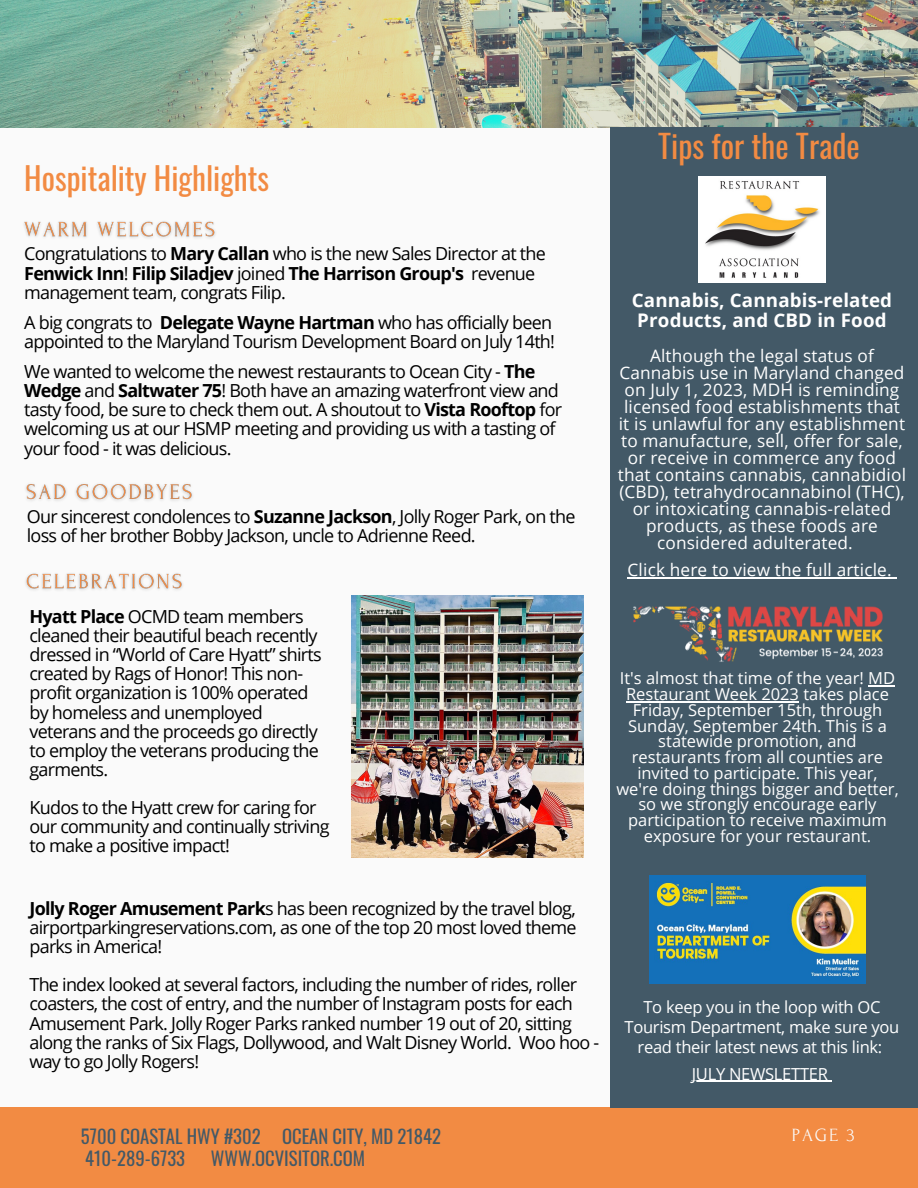
<style>
.page{position:relative;width:918px;height:1188px;background:#fafafa}
.page>*{position:absolute;margin:0;border:0;box-sizing:border-box;transform-origin:0 0}
.t1{font:31.65px "Oswald";color:#f28b43}
.t2{font:31.2px "Oswald";color:#f28b43}
.t3{font:700 18.75px/19.5px "Open Sans";letter-spacing:.01em;color:#fff}
.t4{font:18.6px/22.2px "Oswald";color:#435967}
.t5{font:18.6px "Forum";color:#fafafa}
.t6{font:18px/19.2px "Open Sans";letter-spacing:-.04em;color:#000}
.t7{font:17.25px "Open Sans";letter-spacing:.01em;color:#fff}
.t8{font:16.5px/15.8px "Open Sans";color:#fff;text-align:center}
.s1{font-weight:700}
</style>
<div class="page">
<div style="left:0;top:1107px;width:918px;height:81px;background:#f28b43"></div>
<img style="left:0;top:0;width:918px;height:127px">
<div style="left:610px;top:127px;width:308px;height:981px;background:#435967"></div>
<img style="left:352px;top:596px;width:231px;height:262px">
<img style="left:649px;top:876px;width:216px;height:108px">
<img style="left:699px;top:177px;width:127px;height:106px">
<img style="left:633px;top:606px;width:250px;height:56px">
<img style="left:25px;top:484px;width:168px;height:17px">
<hr style="left:628px;top:578px;width:264px;height:1px;background:#fff">
<img style="left:24px;top:221px;width:191px;height:17px">
<hr style="left:692px;top:1081px;width:136px;height:1px;background:#fff">
<img style="left:25px;top:573px;width:158px;height:17px">
<hr style="left:868px;top:685px;width:27px;height:2px;background:#fff">
<hr style="left:626px;top:701px;width:173px;height:1px;background:#fff">
<p class="t2" style="left:24px;top:154px;width:246px">Hospitality Highlights</p>
<p class="t1" style="left:658px;top:121px;width:203px">Tips for the Trade</p>
<p class="t6" style="left:24px;top:244px;width:523px">Congratulations to <span class="s1">Mary Callan</span> who is the new Sales Director at the<br><span class="s1">Fenwick Inn</span>! <span class="s1">Filip Siladjev</span> joined <span class="s1">The Harrison Group's</span> revenue management team, congrats Filip.</p>
<p class="t6" style="left:24px;top:312px;width:532px">A big congrats to <span class="s1">Delegate Wayne Hartman</span> who has officially been appointed to the Maryland Tourism Development Board on July 14th!</p>
<p class="t6" style="left:24px;top:361px;width:539px">We wanted to welcome the newest restaurants to Ocean City - <span class="s1">The Wedge</span> and <span class="s1">Saltwater 75</span>! Both have an amazing waterfront view and tasty food, be sure to check them out. A shoutout to <span class="s1">Vista Rooftop</span> for welcoming us at our HSMP meeting and providing us with a tasting of your food - it was delicious.</p>
<p class="t6" style="left:27px;top:506px;width:550px">Our sincerest condolences to <span class="s1">Suzanne Jackson</span>, Jolly Roger Park, on the loss of her brother Bobby Jackson, uncle to Adrienne Reed.</p>
<p class="t6" style="left:29px;top:606px;width:294px"><span class="s1">Hyatt Place</span> OCMD team members cleaned their beautiful beach recently dressed in “World of Care Hyatt” shirts created by Rags of Honor! This non&shy;profit organization is 100% operated by homeless and unemployed veterans and the proceeds go directly to employ the veterans producing the garments.</p>
<p class="t6" style="left:29px;top:798px;width:302px">Kudos to the Hyatt crew for caring for our community and continually striving to make a positive impact!</p>
<p class="t6" style="left:29px;top:898px;width:549px;text-align:justify"><span class="s1">Jolly Roger Amusement Park</span>s has been recognized by the travel blog, airportparkingreservations.com, as one of the top 20 most loved theme parks in America!</p>
<p class="t6" style="left:29px;top:975px;width:571px">The index looked at several factors, including the number of rides, roller coasters, the cost of entry, and the number of Instagram posts for each Amusement Park. Jolly Roger Parks ranked number 19 out of 20, sitting along the ranks of Six Flags, Dollywood, and Walt Disney World. Woo hoo - way to go Jolly Rogers!</p>
<p class="t3" style="left:632px;top:290px;width:262px">Cannabis, Cannabis-related<br>Products, and CBD in Food</p>
<p class="t7" style="left:650px;top:343px;width:225px">Although the legal status of</p>
<p class="t7" style="left:619px;top:360px;width:287px">Cannabis use in Maryland changed</p>
<p class="t7" style="left:625px;top:377px;width:276px">on July 1, 2023, MDH is reminding</p>
<p class="t7" style="left:624px;top:394px;width:277px">licensed food establishments that</p>
<p class="t7" style="left:619px;top:411px;width:288px">it is unlawful for any establishment</p>
<p class="t7" style="left:621px;top:428px;width:283px">to manufacture, sell, offer for sale,</p>
<p class="t7" style="left:628px;top:445px;width:270px">or receive in commerce any food</p>
<p class="t7" style="left:618px;top:463px;width:290px">that contains cannabis, cannabidiol</p>
<p class="t7" style="left:619px;top:480px;width:287px">(CBD), tetrahydrocannabinol (THC),</p>
<p class="t7" style="left:633px;top:497px;width:260px">or intoxicating cannabis-related</p>
<p class="t7" style="left:646px;top:514px;width:233px">products, as these foods are</p>
<p class="t7" style="left:657px;top:531px;width:197px">considered adulterated.</p>
<p class="t7" style="left:628px;top:558px;width:266px">Click here to view the full article.</p>
<p class="t8" style="left:616px;top:670px;width:284px">It's almost that time of the year! MD Restaurant Week 2023 takes place Friday, September 15th, through Sunday, September 24th. This is a statewide promotion, and restaurants from all counties are invited to participate. This year, we're doing things bigger and better, so we strongly encourage early participation to receive maximum exposure for your restaurant.</p>
<p class="t8" style="left:624px;top:997px;width:277px;line-height:19.6px">To keep you in the loop with OC<br>Tourism Department, make sure you read their latest news at this link:</p>
<p class="t8" style="left:692px;top:1065px;width:138px">JULY NEWSLETTER</p>
<p class="t4" style="left:81px;top:1124px;width:362px">5700 COASTAL HWY #302 OCEAN CITY, MD 21842<br>410-289-6733</p>
<p class="t4" style="left:211px;top:1147px;width:156px">WWW.OCVISITOR.COM</p>
<p class="t5" style="left:792px;top:1125px;width:64px">PAGE 3</p>
</div>
